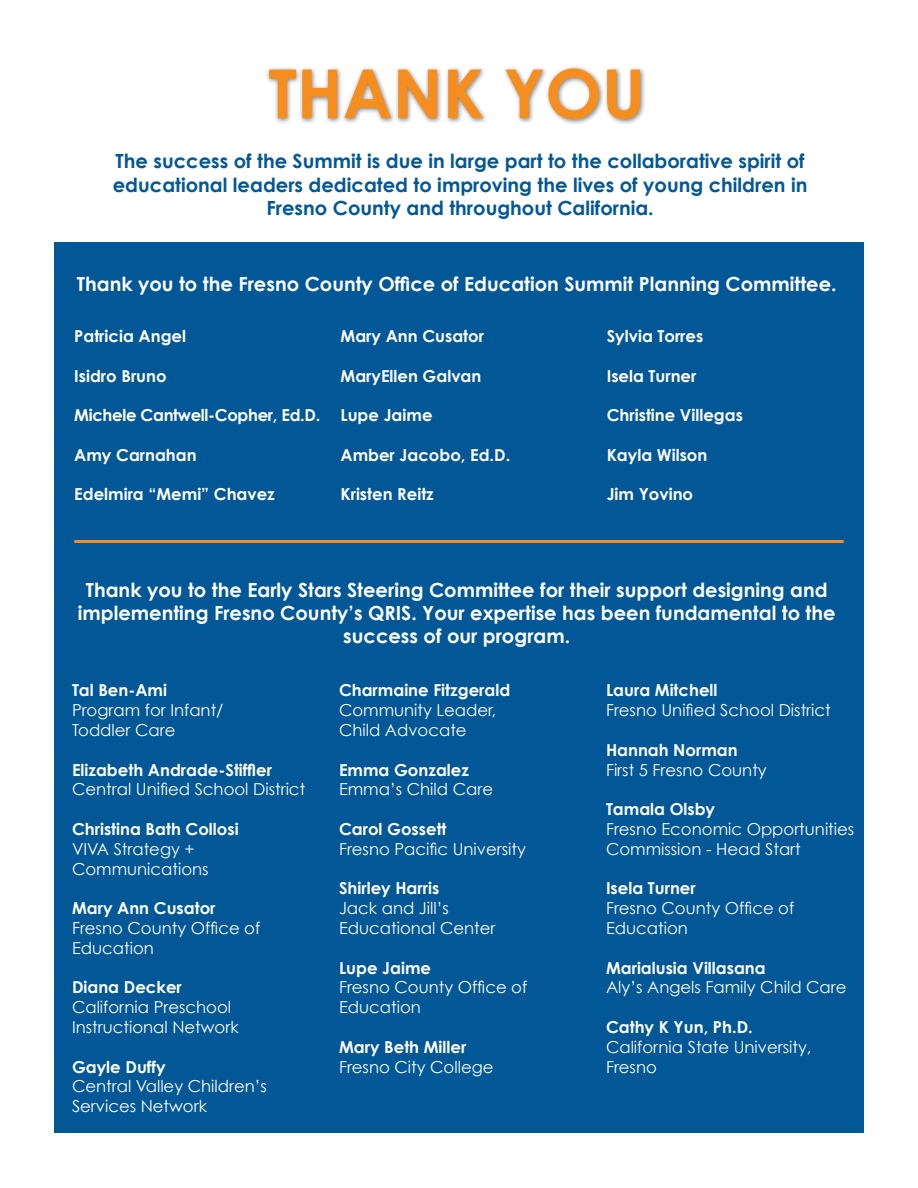
<style>
.page{position:relative;width:918px;height:1188px;background:#fff}
.page>*{position:absolute;margin:0;border:0;box-sizing:border-box;transform-origin:0 0}
.t1{font:700 67.5px "Century Gothic";color:#f68e1f}
.t2{font:700 19.5px/23.4px "Century Gothic";color:#fff;text-align:center}
.t3{font:700 19.5px/23.4px "Century Gothic";color:#025797;text-align:center}
.t4{font:16.5px/19.8px "Century Gothic";color:#fff}
.t5{font:700 16.5px "Century Gothic";color:#fff}
.t6{font:700 16.5px "Century Gothic";letter-spacing:-.02em;color:#fff}
</style>
<div class="page">
<div style="left:54px;top:242px;width:810px;height:891px;background:#025797"></div>
<hr style="left:74px;top:540px;width:770px;height:3px;background:#f68e1f">
<div style="left:265px;top:65px;width:382px;height:60px;background:#000;opacity:.5"></div>
<h1 class="t1" style="left:268px;top:51px;width:378px">THAN K YOU</h1>
<p class="t3" style="left:113px;top:149px;width:696px">The success of the Summit is due in large part to the collaborative spirit of educational leaders dedicated to improving the lives of young children in<br>Fresno County and throughout California.</p>
<p class="t2" style="left:77px;top:271px;width:761px">Thank you to the Fresno County Office of Education Summit Planning Committee.</p>
<p class="t5" style="left:74px;top:326px;width:113px">Patricia Angel</p>
<p class="t5" style="left:74px;top:365px;width:94px">Isidro Bruno</p>
<p class="t6" style="left:74px;top:405px;width:248px">Michele Cantwell-Copher, Ed.D.</p>
<p class="t5" style="left:74px;top:444px;width:124px">Amy Carnahan</p>
<p class="t5" style="left:74px;top:484px;width:202px">Edelmira “Memi” Chavez</p>
<p class="t5" style="left:607px;top:326px;width:98px">Sylvia Torres</p>
<p class="t5" style="left:607px;top:365px;width:91px">Isela Turner</p>
<p class="t5" style="left:607px;top:405px;width:138px">Christine Villegas</p>
<p class="t5" style="left:607px;top:444px;width:102px">Kayla Wilson</p>
<p class="t5" style="left:607px;top:484px;width:88px">Jim Yovino</p>
<p class="t5" style="left:340px;top:326px;width:145px">Mary Ann Cusator</p>
<p class="t5" style="left:340px;top:365px;width:142px">MaryEllen Galvan</p>
<p class="t5" style="left:340px;top:405px;width:94px">Lupe Jaime</p>
<p class="t5" style="left:340px;top:444px;width:171px">Amber Jacobo, Ed.D.</p>
<p class="t5" style="left:340px;top:484px;width:95px">Kristen Reitz</p>
<p class="t2" style="left:78px;top:577px;width:759px">Thank you to the Early Stars Steering Committee for their support designing and implementing Fresno County’s QRIS. Your expertise has been fundamental to the success of our program.</p>
<p class="t5" style="left:72px;top:680px;width:97px">Tal Ben-Ami</p>
<p class="t4" style="left:72px;top:700px;width:153px">Program for Infant/<br>Toddler Care</p>
<p class="t5" style="left:72px;top:759px;width:201px">Elizabeth Andrade-Stiffler</p>
<p class="t4" style="left:72px;top:779px;width:235px">Central Unified School District</p>
<p class="t5" style="left:72px;top:819px;width:168px">Christina Bath Collosi</p>
<p class="t4" style="left:72px;top:839px;width:138px">VIVA Strategy +<br>Communications</p>
<p class="t5" style="left:72px;top:898px;width:145px">Mary Ann Cusator</p>
<p class="t4" style="left:72px;top:918px;width:190px">Fresno County Office of<br>Education</p>
<p class="t5" style="left:72px;top:977px;width:111px">Diana Decker</p>
<p class="t4" style="left:72px;top:997px;width:168px">California Preschool<br>Instructional Network</p>
<p class="t5" style="left:72px;top:1056px;width:95px">Gayle Duffy</p>
<p class="t4" style="left:72px;top:1076px;width:197px">Central Valley Children’s<br>Services Network</p>
<p class="t5" style="left:339px;top:680px;width:173px">Charmaine Fitzgerald</p>
<p class="t4" style="left:339px;top:700px;width:159px">Community Leader,<br>Child Advocate</p>
<p class="t5" style="left:339px;top:759px;width:132px">Emma Gonzalez</p>
<p class="t4" style="left:339px;top:779px;width:156px">Emma’s Child Care</p>
<p class="t5" style="left:339px;top:819px;width:109px">Carol Gossett</p>
<p class="t4" style="left:339px;top:839px;width:188px">Fresno Pacific University</p>
<p class="t5" style="left:339px;top:878px;width:102px">Shirley Harris</p>
<p class="t4" style="left:339px;top:898px;width:158px">Jack and Jill’s<br>Educational Center</p>
<p class="t5" style="left:339px;top:957px;width:94px">Lupe Jaime</p>
<p class="t4" style="left:339px;top:977px;width:190px">Fresno County Office of<br>Education</p>
<p class="t5" style="left:339px;top:1036px;width:129px">Mary Beth Miller</p>
<p class="t4" style="left:339px;top:1056px;width:156px">Fresno City College</p>
<p class="t5" style="left:606px;top:680px;width:113px">Laura Mitchell</p>
<p class="t4" style="left:606px;top:700px;width:226px">Fresno Unified School District</p>
<p class="t5" style="left:606px;top:739px;width:133px">Hannah Norman</p>
<p class="t4" style="left:606px;top:759px;width:162px">First 5 Fresno County</p>
<p class="t5" style="left:606px;top:799px;width:111px">Tamala Olsby</p>
<p class="t4" style="left:606px;top:819px;width:250px">Fresno Economic Opportunities<br>Commission - Head Start</p>
<p class="t5" style="left:606px;top:878px;width:91px">Isela Turner</p>
<p class="t4" style="left:606px;top:898px;width:190px">Fresno County Office of<br>Education</p>
<p class="t5" style="left:606px;top:957px;width:161px">Marialusia Villasana</p>
<p class="t4" style="left:606px;top:977px;width:242px">Aly’s Angels Family Child Care</p>
<p class="t5" style="left:606px;top:1017px;width:148px">Cathy K Yun, Ph.D.</p>
<p class="t4" style="left:606px;top:1037px;width:207px">California State University,<br>Fresno</p>
</div>
